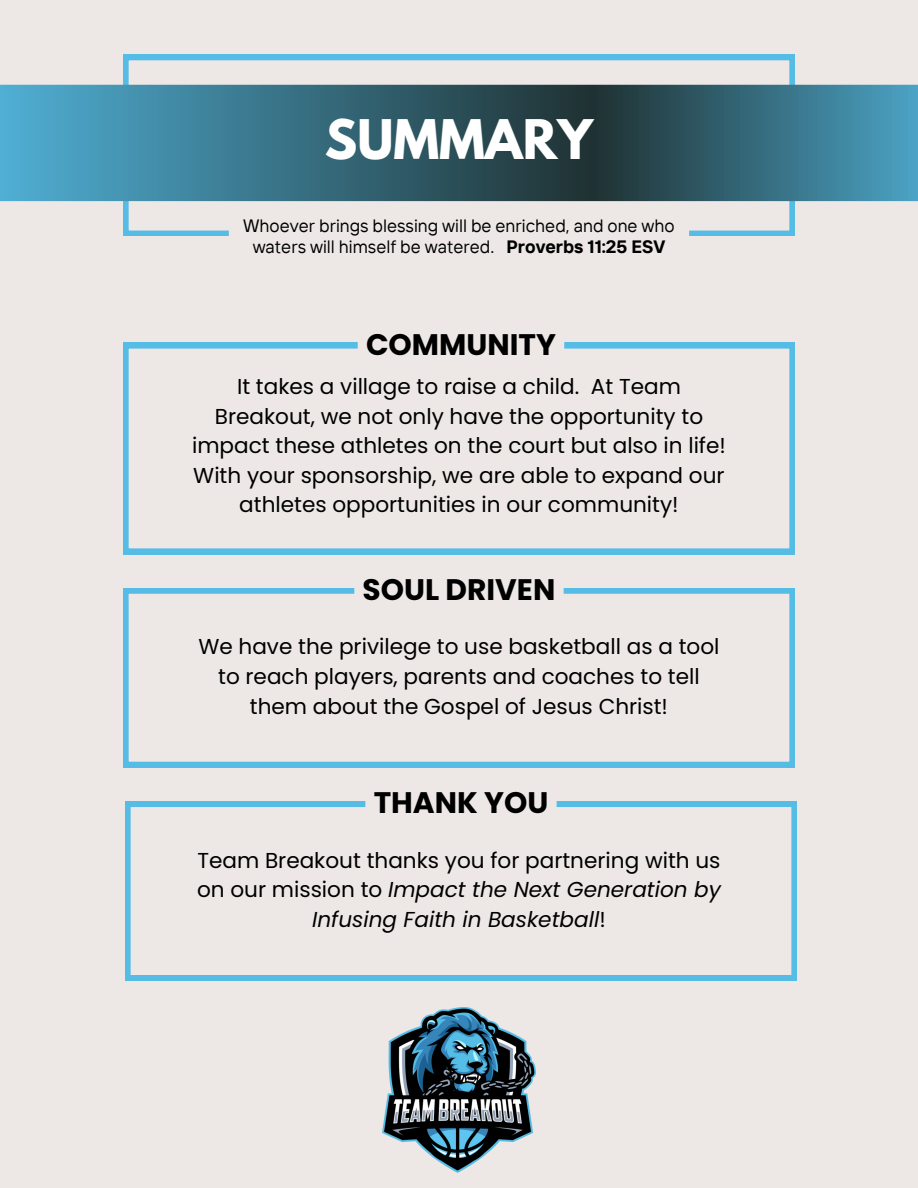
<style>
.page{position:relative;width:918px;height:1188px;background:#ede8e5}
.page>*{position:absolute;margin:0;border:0;box-sizing:border-box;transform-origin:0 0}
.t1{font:700 48.3px "League Spartan";color:#fff}
.t2{font:700 29.7px "Poppins";color:#000}
.t3{font:21.6px/29.7px "Poppins";color:#000;text-align:center}
.t4{font:17.85px/21.3px "TT Interphases";color:#000;text-align:center}
.s1{font-weight:700}
.s2{font-style:italic}
</style>
<div class="page">
<svg style="left:123px;top:55px;width:672px;height:181px"></svg>
<svg style="left:123px;top:343px;width:672px;height:211px"></svg>
<svg style="left:123px;top:588px;width:672px;height:179px"></svg>
<svg style="left:0;top:85px;width:918px;height:116px;background:#366d80"></svg>
<svg style="left:125px;top:801px;width:672px;height:179px"></svg>
<img style="left:383px;top:1007px;width:153px;height:166px">
<svg style="left:358px;top:343px;width:206px;height:27px"></svg>
<svg style="left:354px;top:588px;width:210px;height:26px"></svg>
<svg style="left:365px;top:801px;width:192px;height:27px"></svg>
<svg style="left:229px;top:207px;width:460px;height:29px"></svg>
<h1 class="t1" style="left:325px;top:116px;width:270px">SUMMARY</h1>
<h3 class="t4" style="left:243px;top:214px;width:433px">Whoever brings blessing will be enriched, and one who waters will himself be watered. <span class="s1">Proverbs 11:25 ESV</span></h3>
<h3 class="t2" style="left:366px;top:324px;width:191px">COMMUNITY</h3>
<p class="t3" style="left:192px;top:372px;width:535px">It takes a village to raise a child. At Team Breakout, we not only have the opportunity to impact these athletes on the court but also in life!<br>With your sponsorship, we are able to expand our athletes opportunities in our community!</p>
<h2 class="t2" style="left:363px;top:569px;width:194px">SOUL DRIVEN</h2>
<h2 class="t3" style="left:198px;top:632px;width:523px">We have the privilege to use basketball as a tool to reach players, parents and coaches to tell them about the Gospel of Jesus Christ!</h2>
<h2 class="t2" style="left:374px;top:782px;width:176px">THANK YOU</h2>
<h3 class="t3" style="left:197px;top:846px;width:525px;line-height:29.2px">Team Breakout thanks you for partnering with us on our mission to <span class="s2">Impact the Next Generation by<br>Infusing Faith in Basketball</span>!</h3>
</div>
